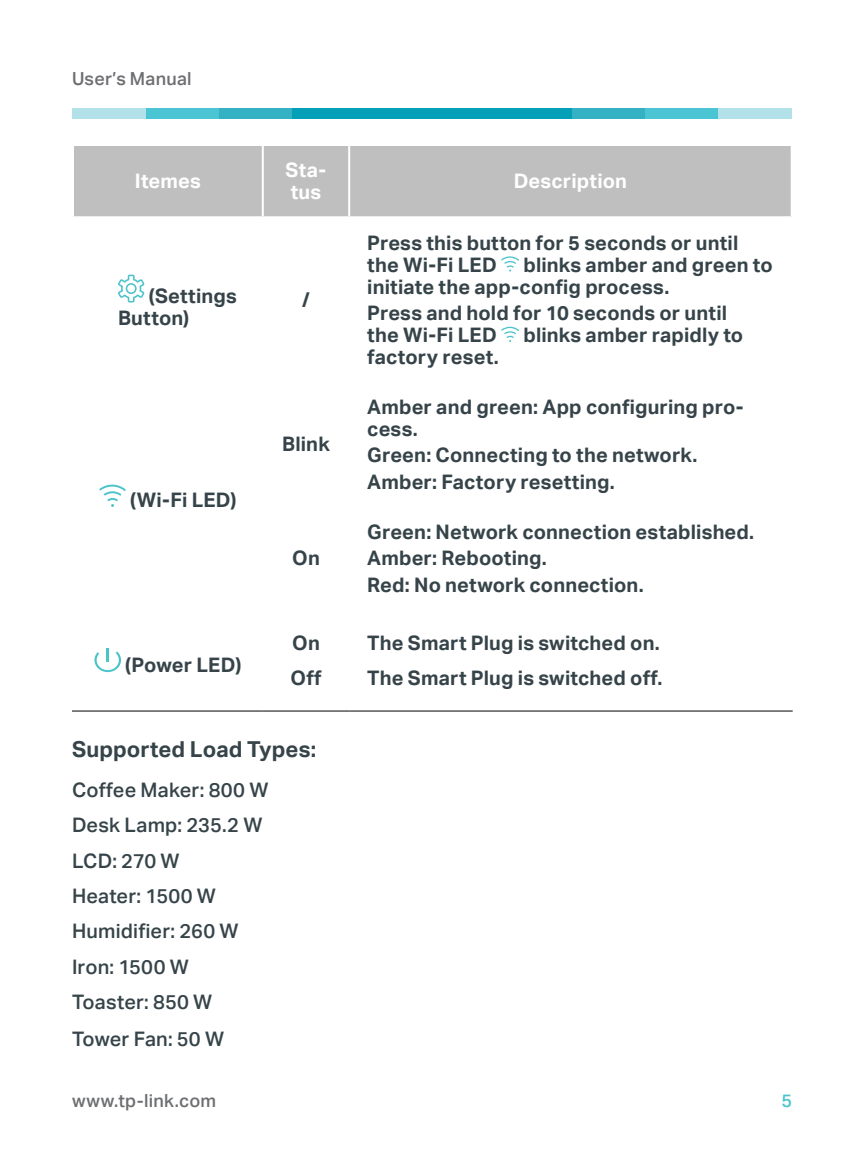
<style>
.page{position:relative;width:864px;height:1152px;background:#fff}
.page>*{position:absolute;margin:0;border:0;box-sizing:border-box;transform-origin:0 0}
.Heading_4{font:22px "TP Link Aktiv Bold";letter-spacing:.005em;color:#36444a}
.TOC_body_text{font:20px/22px "TP Link Aktiv Bold";letter-spacing:.01em;color:#36444a}
.TOC_body_text-2{font:20px "TP Link Aktiv Medium";letter-spacing:.01em;color:#36444a}
.TOC_body_text-3{font:20px/22px "TP Link Aktiv Bold";letter-spacing:.01em;color:#fff}
.t1{font:18px "TP Link Aktiv Medium";letter-spacing:.015em;color:#6d6e71}
.t2{font:18px "TP Link Aktiv Medium";color:#4ac3ca}
</style>
<div class="page">
<div style="left:572px;top:108px;width:73px;height:11px;background:#34b1c2"></div>
<div style="left:645px;top:108px;width:74px;height:11px;background:#4bc4d3"></div>
<div style="left:292px;top:108px;width:280px;height:11px;background:#04a0b8"></div>
<div style="left:219px;top:108px;width:73px;height:11px;background:#34b1c2"></div>
<div style="left:145px;top:108px;width:74px;height:11px;background:#4bc4d3"></div>
<div style="left:72px;top:108px;width:73px;height:11px;background:#b3e1ea"></div>
<div style="left:719px;top:108px;width:73px;height:11px;background:#b3e1ea"></div>
<div style="left:74px;top:146px;width:717px;height:70px;background:#c0bfbf"></div>
<hr style="left:262px;top:146px;width:2px;height:70px;background:#fff">
<hr style="left:348px;top:146px;width:2px;height:70px;background:#fff">
<hr style="left:72px;top:711px;width:191px;height:1px;background:#000">
<hr style="left:263px;top:711px;width:86px;height:1px;background:#000">
<hr style="left:349px;top:711px;width:444px;height:1px;background:#000">
<svg style="left:118px;top:275px;width:27px;height:28px"></svg>
<svg style="left:501px;top:256px;width:18px;height:16px"></svg>
<svg style="left:501px;top:327px;width:18px;height:15px"></svg>
<svg style="left:99px;top:485px;width:27px;height:22px"></svg>
<svg style="left:94px;top:649px;width:27px;height:23px"></svg>
<p class="t1" style="left:72px;top:69px;width:121px">User’s Manual</p>
<p class="TOC_body_text-3" style="left:135px;top:170px;width:68px">Itemes</p>
<p class="TOC_body_text-3" style="left:286px;top:159px;width:42px">Sta&shy;tus</p>
<p class="TOC_body_text-3" style="left:514px;top:170px;width:115px">Description</p>
<p class="TOC_body_text" style="left:118px;top:285px;width:121px;text-indent:31px">(Settings<br>Button)</p>
<p class="TOC_body_text" style="left:302px;top:289px;width:9px">/</p>
<p class="TOC_body_text" style="left:130px;top:489px;width:108px">(Wi-Fi LED)</p>
<p class="TOC_body_text" style="left:125px;top:654px;width:117px">(Power LED)</p>
<p class="TOC_body_text" style="left:282px;top:434px;width:49px">Blink</p>
<p class="TOC_body_text" style="left:292px;top:547px;width:29px">On</p>
<p class="TOC_body_text" style="left:292px;top:632px;width:29px">On</p>
<p class="TOC_body_text" style="left:290px;top:667px;width:33px">Off</p>
<p class="Heading_4" style="left:72px;top:736px;width:246px">Supported Load Types:</p>
<p class="TOC_body_text-2" style="left:72px;top:778px;width:198px">Coffee Maker: 800 W</p>
<p class="TOC_body_text-2" style="left:72px;top:814px;width:192px">Desk Lamp: 235.2 W</p>
<p class="TOC_body_text-2" style="left:72px;top:849px;width:109px">LCD: 270 W</p>
<p class="TOC_body_text-2" style="left:72px;top:884px;width:145px">Heater: 1500 W</p>
<p class="TOC_body_text-2" style="left:72px;top:920px;width:168px">Humidifier: 260 W</p>
<p class="TOC_body_text-2" style="left:72px;top:955px;width:118px">Iron: 1500 W</p>
<p class="TOC_body_text-2" style="left:72px;top:990px;width:142px">Toaster: 850 W</p>
<p class="TOC_body_text-2" style="left:72px;top:1028px;width:154px">Tower Fan: 50 W</p>
<p class="TOC_body_text" style="left:367px;top:232px;width:373px">Press this button for 5 seconds or until the Wi-Fi LED</p>
<p class="TOC_body_text" style="left:367px;top:254px;width:407px;text-indent:156px">blinks amber and green to initiate the app-config process.</p>
<p class="TOC_body_text" style="left:367px;top:302px;width:361px">Press and hold for 10 seconds or until the Wi-Fi LED</p>
<p class="TOC_body_text" style="left:523px;top:324px;width:221px">blinks amber rapidly to</p>
<p class="TOC_body_text" style="left:367px;top:346px;width:133px">factory reset.</p>
<p class="TOC_body_text" style="left:367px;top:396px;width:378px">Amber and green: App configuring pro&shy;cess.</p>
<p class="TOC_body_text" style="left:367px;top:445px;width:332px">Green: Connecting to the network.</p>
<p class="TOC_body_text" style="left:367px;top:471px;width:249px">Amber: Factory resetting.</p>
<p class="TOC_body_text" style="left:367px;top:521px;width:389px">Green: Network connection established.</p>
<p class="TOC_body_text" style="left:367px;top:547px;width:181px">Amber: Rebooting.</p>
<p class="TOC_body_text" style="left:367px;top:574px;width:278px">Red: No network connection.</p>
<p class="TOC_body_text" style="left:367px;top:632px;width:294px">The Smart Plug is switched on.</p>
<p class="TOC_body_text" style="left:367px;top:667px;width:297px">The Smart Plug is switched off.</p>
<p class="t1" style="left:72px;top:1090px;width:146px">www.tp-link.com</p>
<p class="t2" style="left:781px;top:1090px;width:12px">5</p>
</div>
